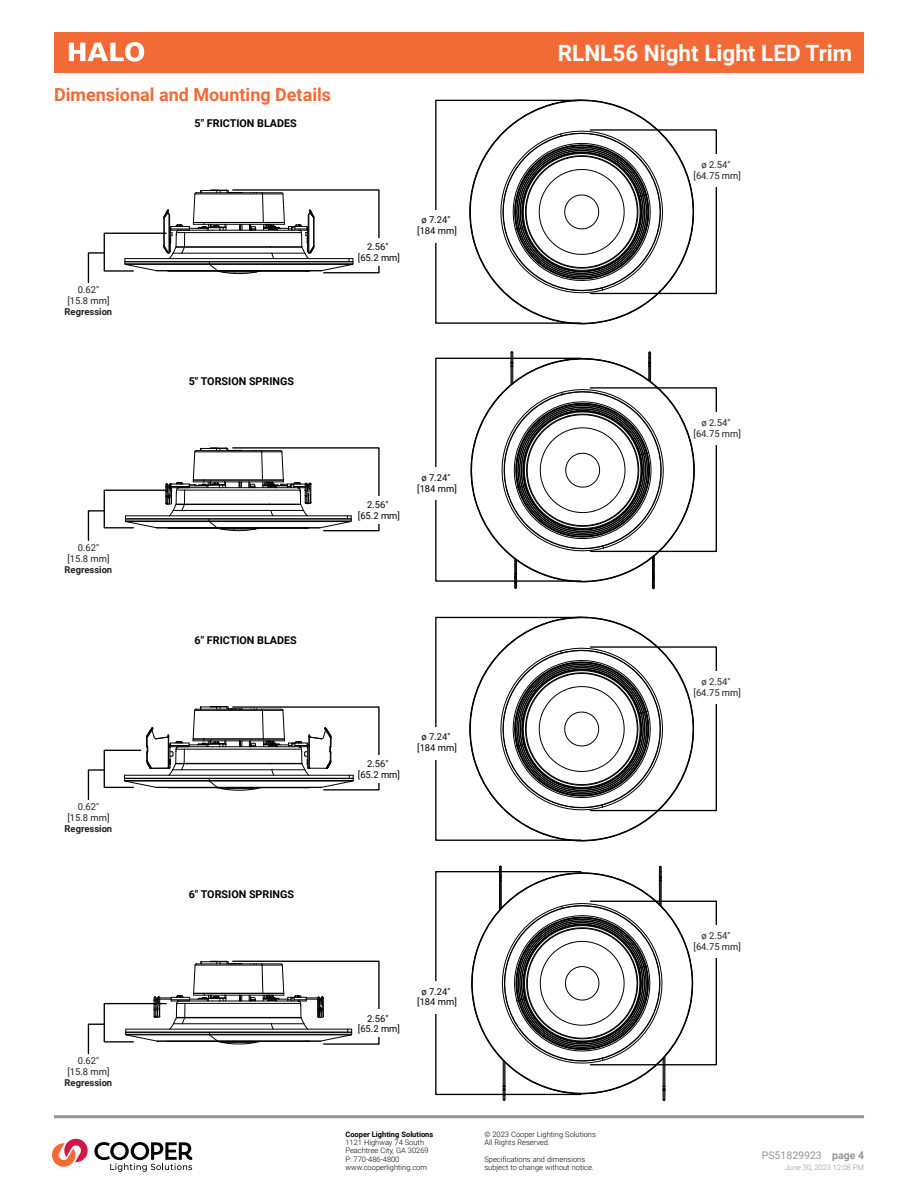
<style>
.page{position:relative;width:918px;height:1188px;background:#fff}
.page>*{position:absolute;margin:0;border:0;box-sizing:border-box;transform-origin:0 0}
.t1{font:700 22.5px "Roboto";color:#fff}
.t2{font:700 18px "Roboto";color:#f26a36}
.t3{font:700 10.8px "Roboto";color:#000}
.t4{font:10.5px "Roboto";color:#939598}
.t5{font:9.45px/10.8px "Roboto";color:#231f20;text-align:center}
.t6{font:9.45px/10.8px "Roboto";color:#000;text-align:center}
.t7{font:700 9.45px "Roboto";color:#231f20}
.t8{font:300 7.5px/8.2px "Roboto";color:#000}
.t9{font:700 7.5px "Roboto";color:#000}
.t10{font:300 7.5px "Roboto";color:#939598}
.s1{font-weight:700}
</style>
<div class="page">
<div style="left:54px;top:32px;width:810px;height:41px;background:#f26a36"></div>
<hr style="left:54px;top:1115px;width:810px;height:3px;background:#939598">
<svg style="left:87px;top:189px;width:293px;height:94px"></svg>
<svg style="left:458px;top:99px;width:248px;height:226px"></svg>
<svg style="left:87px;top:447px;width:293px;height:94px"></svg>
<svg style="left:459px;top:351px;width:247px;height:239px"></svg>
<svg style="left:458px;top:616px;width:248px;height:226px"></svg>
<svg style="left:87px;top:706px;width:293px;height:94px"></svg>
<svg style="left:87px;top:960px;width:293px;height:95px"></svg>
<svg style="left:460px;top:865px;width:245px;height:236px"></svg>
<svg style="left:52px;top:1138px;width:140px;height:34px"></svg>
<svg style="left:69px;top:42px;width:75px;height:20px"></svg>
<h2 class="t2" style="left:54px;top:82px;width:279px">Dimensional and Mounting Details</h2>
<h3 class="t3" style="left:195px;top:115px;width:104px">5" FRICTION BLADES</h3>
<p class="t5" style="left:67px;top:284px;width:44px">0.62" [15.8 mm]</p>
<p class="t7" style="left:65px;top:305px;width:49px">Regression</p>
<h3 class="t3" style="left:189px;top:373px;width:107px">5" TORSION SPRINGS</h3>
<p class="t6" style="left:358px;top:241px;width:44px">2.56" [65.2 mm]</p>
<p class="t6" style="left:417px;top:214px;width:41px">ø 7.24" [184 mm]</p>
<p class="t5" style="left:67px;top:542px;width:44px">0.62" [15.8 mm]</p>
<p class="t7" style="left:65px;top:563px;width:49px">Regression</p>
<h3 class="t3" style="left:195px;top:632px;width:104px">6" FRICTION BLADES</h3>
<p class="t6" style="left:358px;top:499px;width:44px">2.56" [65.2 mm]</p>
<p class="t6" style="left:417px;top:472px;width:41px">ø 7.24" [184 mm]</p>
<p class="t5" style="left:67px;top:801px;width:44px">0.62" [15.8 mm]</p>
<p class="t7" style="left:65px;top:822px;width:49px">Regression</p>
<p class="t5" style="left:67px;top:1055px;width:44px">0.62" [15.8 mm]</p>
<p class="t7" style="left:65px;top:1076px;width:49px">Regression</p>
<h3 class="t3" style="left:189px;top:887px;width:107px">6" TORSION SPRINGS</h3>
<p class="t6" style="left:358px;top:758px;width:44px">2.56" [65.2 mm]</p>
<p class="t6" style="left:417px;top:731px;width:41px">ø 7.24" [184 mm]</p>
<p class="t6" style="left:358px;top:1012px;width:44px">2.56" [65.2 mm]</p>
<p class="t6" style="left:417px;top:986px;width:41px">ø 7.24" [184 mm]</p>
<p class="t9" style="left:345px;top:1129px;width:89px">Cooper Lighting Solutions</p>
<p class="t8" style="left:345px;top:1138px;width:85px">1121 Highway 74 South<br>Peachtree City, GA 30269<br>P: 770-486-4800 www.cooperlighting.com</p>
<h1 class="t1" style="left:558px;top:38px;width:296px">RLNL56 Night Light LED Trim</h1>
<p class="t5" style="left:694px;top:159px;width:49px">ø 2.54" [64.75 mm]</p>
<p class="t5" style="left:694px;top:417px;width:49px">ø 2.54" [64.75 mm]</p>
<p class="t5" style="left:694px;top:676px;width:49px">ø 2.54" [64.75 mm]</p>
<p class="t5" style="left:694px;top:930px;width:49px">ø 2.54" [64.75 mm]</p>
<p class="t8" style="left:484px;top:1130px;width:113px">© 2023 Cooper Lighting Solutions<br>All Rights Reserved.</p>
<p class="t8" style="left:484px;top:1155px;width:111px">Specifications and dimensions subject to change without notice.</p>
<h3 class="t4" style="left:762px;top:1148px;width:104px">PS51829923 <span class="s1">page 4</span></h3>
<p class="t10" style="left:785px;top:1162px;width:81px">June 30, 2023 12:08 PM</p>
</div>
